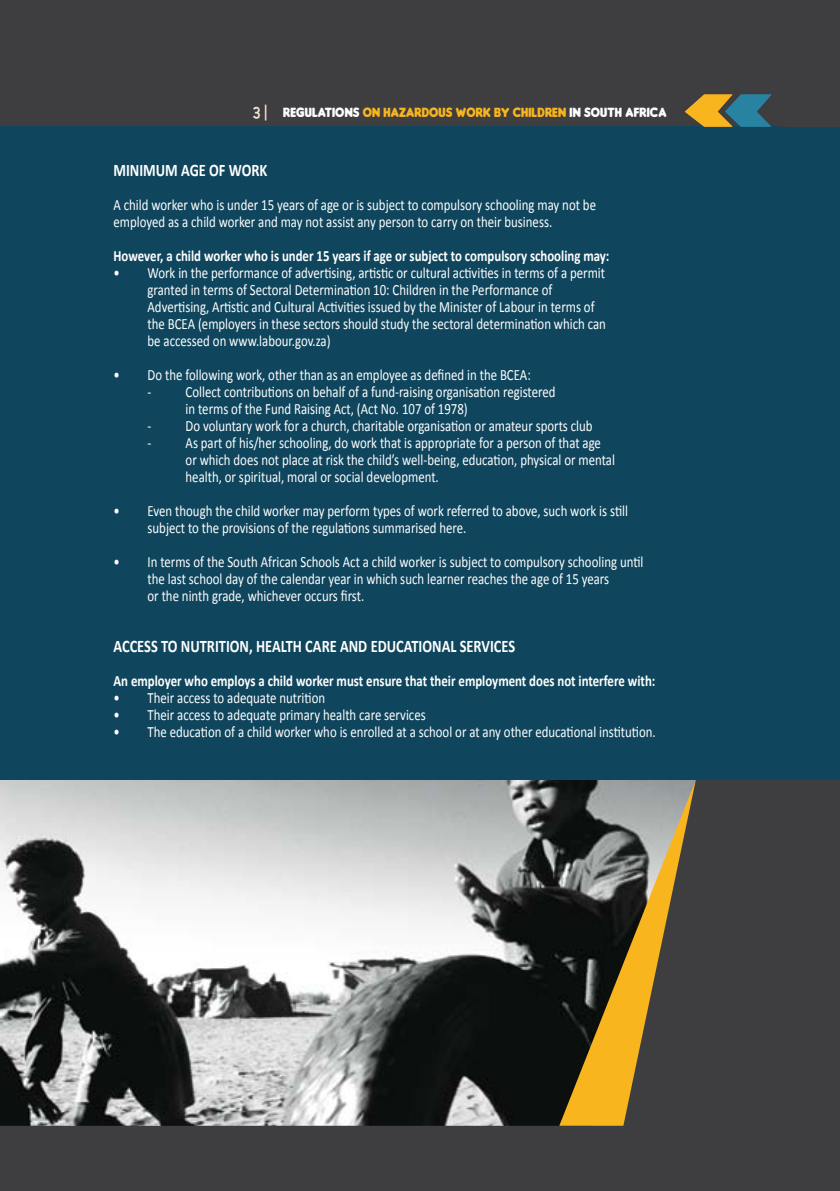
<style>
.page{position:relative;width:840px;height:1191px;background:#fff}
.page>*{position:absolute;margin:0;border:0;box-sizing:border-box;transform-origin:0 0}
.t1{font:700 17.6px "Calibri";color:#fff;scale:.82 1}
.t2{font:15.6px/17px "Calibri";color:#fff;scale:.82 1}
.t3{font:700 15.6px "Calibri";color:#fff;scale:.82 1}
.t4{font:14px "Insaniburger with Cheese";letter-spacing:.01em;color:#f9b51d;scale:.9 1}
.s1{font-family:"Oceania";font-weight:500;font-size:16px;color:#efe5d1}
.s2{color:#fff}
</style>
<div class="page">
<div style="left:0;top:0;width:839px;height:1191px;background:#3e3d40"></div>
<div style="left:0;top:127px;width:839px;height:998px;background:#10465d"></div>
<div style="left:458px;top:780px;width:381px;height:354px;background:#3e3d40"></div>
<img style="left:0;top:780px;width:559px;height:345px">
<svg style="left:559px;top:780px;width:136px;height:345px"></svg>
<svg style="left:684px;top:94px;width:95px;height:33px"></svg>
<p class="t4" style="left:252px;top:104px;width:461px"><span class="s1">3 |</span> <span class="s2">REGULATIONS</span> ON HAZARDOUS WORK BY CHILDREN <span class="s2">IN SOUTH AFRICA</span></p>
<p class="t1" style="left:113px;top:159px;width:189px">MINIMUM AGE OF WORK</p>
<p class="t2" style="left:113px;top:196px;width:589px">A child worker who is under 15 years of age or is subject to compulsory schooling may not be employed as a child worker and may not assist any person to carry on their business.</p>
<p class="t3" style="left:113px;top:246px;width:606px">However, a child worker who is under 15 years if age or subject to compulsory schooling may:</p>
<p class="t2" style="left:147px;top:264px;width:560px;text-indent:-34px">• Work in the performance of advertising, artistic or cultural activities in terms of a permit granted in terms of Sectoral Determination 10: Children in the Performance of Advertising, Artistic and Cultural Activities issued by the Minister of Labour in terms of the BCEA (employers in these sectors should study the sectoral determination which can be accessed on www.labour.gov.za)</p>
<p class="t2" style="left:113px;top:366px;width:510px">• Do the following work, other than as an employee as defined in the BCEA:</p>
<p class="t2" style="left:185px;top:383px;width:452px;text-indent:-38px">- Collect contributions on behalf of a fund-raising organisation registered in terms of the Fund Raising Act, (Act No. 107 of 1978)</p>
<p class="t2" style="left:147px;top:417px;width:544px">- Do voluntary work for a church, charitable organisation or amateur sports club</p>
<p class="t2" style="left:185px;top:434px;width:525px;text-indent:-38px">- As part of his/her schooling, do work that is appropriate for a person of that age or which does not place at risk the child’s well-being, education, physical or mental health, or spiritual, moral or social development.</p>
<p class="t2" style="left:147px;top:502px;width:587px;text-indent:-34px">• Even though the child worker may perform types of work referred to above, such work is still subject to the provisions of the regulations summarised here.</p>
<p class="t2" style="left:147px;top:553px;width:606px;text-indent:-34px">• In terms of the South African Schools Act a child worker is subject to compulsory schooling until the last school day of the calendar year in which such learner reaches the age of 15 years<br>or the ninth grade, whichever occurs first.</p>
<p class="t1" style="left:113px;top:635px;width:491px">ACCESS TO NUTRITION, HEALTH CARE AND EDUCATIONAL SERVICES</p>
<p class="t3" style="left:113px;top:671px;width:662px">An employer who employs a child worker must ensure that their employment does not interfere with:</p>
<p class="t2" style="left:113px;top:689px;width:259px">• Their access to adequate nutrition</p>
<p class="t2" style="left:113px;top:706px;width:382px">• Their access to adequate primary health care services</p>
<p class="t2" style="left:113px;top:723px;width:662px">• The education of a child worker who is enrolled at a school or at any other educational institution.</p>
</div>
